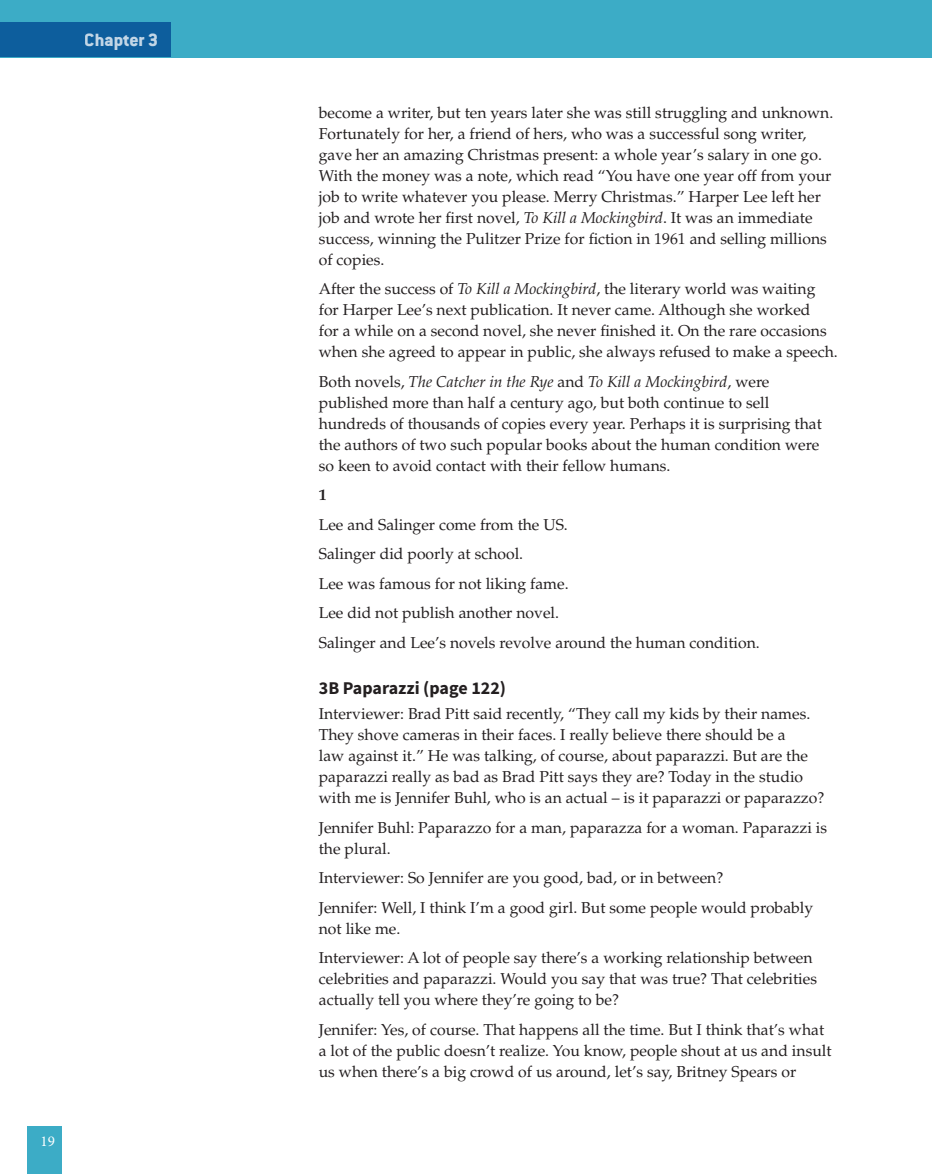
<style>
.page{position:relative;width:932px;height:1174px;background:#fff}
.page>*{position:absolute;margin:0;border:0;box-sizing:border-box;transform-origin:0 0}
.t1{font:800 19.5px "Conduit ITC Std";color:#fff}
.t2{font:700 18px "Source Sans Pro";color:#231f20}
.t3{font:15.75px/21px "Palatino LT Std";color:#231f20}
.t4{font:700 15.75px "Palatino LT Std";color:#231f20}
.t5{font:15px "Minion Pro";color:#fff}
.s1{font-style:italic}
</style>
<div class="page">
<div style="left:0;top:0;width:931px;height:57px;background:#3cacc6"></div>
<hr style="left:931px;top:0;width:1px;height:57px;background:#3cacc6">
<div style="left:27px;top:1126px;width:34px;height:48px;background:#3cacc6"></div>
<div style="left:0;top:22px;width:171px;height:35px;background:#0d5e9d"></div>
<p class="t1" style="left:85px;top:28px;width:75px">Chapter 3</p>
<p class="t5" style="left:40px;top:1131px;width:16px">19</p>
<p class="t3" style="left:319px;top:102px;width:516px">become a writer, but ten years later she was still struggling and unknown.<br>Fortunately for her, a friend of hers, who was a successful song writer, gave her an amazing Christmas present: a whole year’s salary in one go.<br>With the money was a note, which read “You have one year off from your job to write whatever you please. Merry Christmas.” Harper Lee left her job and wrote her first novel, <span class="s1">To Kill a Mockingbird</span>. It was an immediate success, winning the Pulitzer Prize for fiction in 1961 and selling millions of copies.</p>
<p class="t3" style="left:319px;top:278px;width:520px">After the success of <span class="s1">To Kill a Mockingbird</span>, the literary world was waiting for Harper Lee’s next publication. It never came. Although she worked<br>for a while on a second novel, she never finished it. On the rare occasions when she agreed to appear in public, she always refused to make a speech.</p>
<p class="t3" style="left:319px;top:371px;width:504px">Both novels, <span class="s1">The Catcher in the Rye</span> and <span class="s1">To Kill a Mockingbird</span>, were published more than half a century ago, but both continue to sell hundreds of thousands of copies every year. Perhaps it is surprising that the authors of two such popular books about the human condition were so keen to avoid contact with their fellow humans.</p>
<p class="t4" style="left:319px;top:485px;width:9px">1</p>
<p class="t3" style="left:319px;top:510px;width:442px;line-height:29.5px">Lee and Salinger come from the US.<br>Salinger did poorly at school.<br>Lee was famous for not liking fame.<br>Lee did not publish another novel.<br>Salinger and Lee’s novels revolve around the human condition.</p>
<p class="t2" style="left:319px;top:676px;width:189px">3B Paparazzi (page 122)</p>
<p class="t3" style="left:319px;top:704px;width:507px">Interviewer: Brad Pitt said recently, “They call my kids by their names.<br>They shove cameras in their faces. I really believe there should be a<br>law against it.” He was talking, of course, about paparazzi. But are the paparazzi really as bad as Brad Pitt says they are? Today in the studio with me is Jennifer Buhl, who is an actual – is it paparazzi or paparazzo?</p>
<p class="t3" style="left:319px;top:817px;width:510px">Jennifer Buhl: Paparazzo for a man, paparazza for a woman. Paparazzi is the plural.</p>
<p class="t3" style="left:319px;top:864px;width:496px;line-height:29.5px">Interviewer: So Jennifer are you good, bad, or in between?<br>Jennifer: Well, I think I’m a good girl. But some people would probably</p>
<p class="t3" style="left:319px;top:914px;width:495px;line-height:29.5px">not like me.<br>Interviewer: A lot of people say there’s a working relationship between</p>
<p class="t3" style="left:319px;top:969px;width:500px">celebrities and paparazzi. Would you say that was true? That celebrities actually tell you where they’re going to be?</p>
<p class="t3" style="left:319px;top:1019px;width:514px">Jennifer: Yes, of course. That happens all the time. But I think that’s what a lot of the public doesn’t realize. You know, people shout at us and insult us when there’s a big crowd of us around, let’s say, Britney Spears or</p>
</div>
